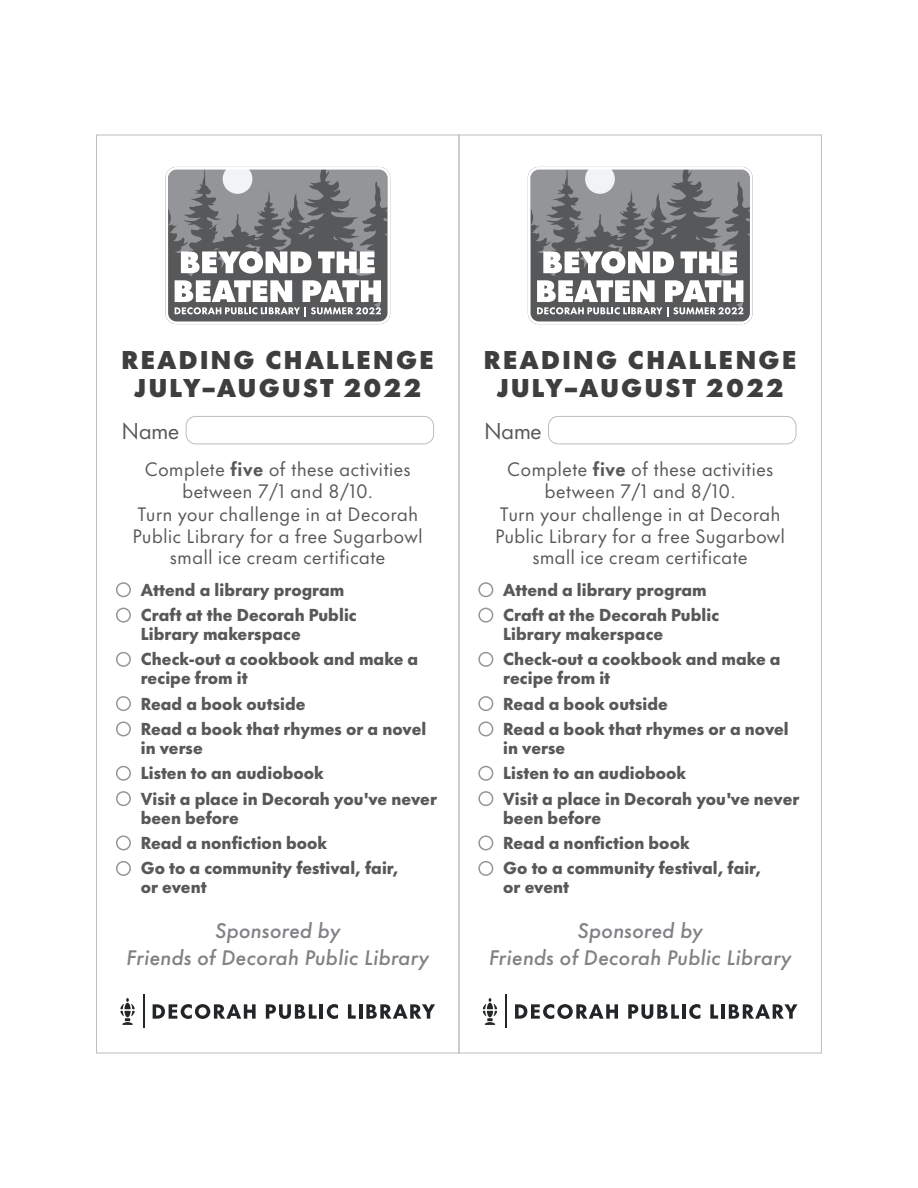
<style>
.page{position:relative;width:918px;height:1188px;background:#fff}
.page>*{position:absolute;margin:0;border:0;box-sizing:border-box;transform-origin:0 0}
.t1{font:900 23.85px/28.7px "Futura Now Headline";letter-spacing:.1em;color:#3e3e3f;text-align:center}
.t2{font:21.15px "Futura Now Headline";color:#57585a}
.t3{font:italic 500 19.5px/27px "Futura Now Headline";letter-spacing:.025em;color:#808285;text-align:center}
.t4{font:18px/21.9px "Futura Now Headline";letter-spacing:.035em;color:#57585a;text-align:center}
.t5{font:800 16.05px/25.5px "Futura Now Headline";letter-spacing:.005em;color:#57585a}
.s1{font-weight:700}
</style>
<div class="page">
<svg style="left:116px;top:582px;width:15px;height:15px"></svg>
<svg style="left:116px;top:608px;width:15px;height:15px"></svg>
<svg style="left:116px;top:652px;width:15px;height:15px"></svg>
<svg style="left:116px;top:696px;width:15px;height:15px"></svg>
<svg style="left:116px;top:721px;width:15px;height:15px"></svg>
<svg style="left:116px;top:766px;width:15px;height:15px"></svg>
<svg style="left:116px;top:791px;width:15px;height:15px"></svg>
<svg style="left:116px;top:835px;width:15px;height:15px"></svg>
<svg style="left:116px;top:861px;width:15px;height:15px"></svg>
<svg style="left:165px;top:167px;width:225px;height:157px"></svg>
<div style="left:186px;top:416px;width:248px;height:28px;border:1px solid #bcbdc0;border-radius:10px"></div>
<svg style="left:478px;top:582px;width:15px;height:15px"></svg>
<svg style="left:478px;top:608px;width:15px;height:15px"></svg>
<svg style="left:478px;top:652px;width:15px;height:15px"></svg>
<svg style="left:478px;top:696px;width:15px;height:15px"></svg>
<svg style="left:478px;top:721px;width:15px;height:15px"></svg>
<svg style="left:478px;top:766px;width:15px;height:15px"></svg>
<svg style="left:478px;top:791px;width:15px;height:15px"></svg>
<svg style="left:478px;top:835px;width:15px;height:15px"></svg>
<svg style="left:478px;top:861px;width:15px;height:15px"></svg>
<svg style="left:528px;top:167px;width:225px;height:157px"></svg>
<div style="left:548px;top:416px;width:248px;height:28px;border:1px solid #bcbdc0;border-radius:10px"></div>
<svg style="left:120px;top:998px;width:15px;height:27px"></svg>
<svg style="left:153px;top:1004px;width:103px;height:15px"></svg>
<svg style="left:266px;top:1004px;width:51px;height:15px"></svg>
<hr style="left:320px;top:1004px;width:3px;height:15px;background:#232628">
<svg style="left:327px;top:1004px;width:11px;height:15px"></svg>
<svg style="left:348px;top:1004px;width:8px;height:15px"></svg>
<hr style="left:359px;top:1004px;width:3px;height:15px;background:#232628">
<svg style="left:366px;top:1004px;width:69px;height:15px"></svg>
<hr style="left:143px;top:995px;width:2px;height:33px;background:#232628">
<svg style="left:483px;top:998px;width:14px;height:27px"></svg>
<svg style="left:515px;top:1004px;width:103px;height:15px"></svg>
<svg style="left:628px;top:1004px;width:51px;height:15px"></svg>
<hr style="left:682px;top:1004px;width:4px;height:15px;background:#232628">
<svg style="left:689px;top:1004px;width:11px;height:15px"></svg>
<svg style="left:710px;top:1004px;width:8px;height:15px"></svg>
<hr style="left:721px;top:1004px;width:4px;height:15px;background:#232628">
<svg style="left:729px;top:1004px;width:69px;height:15px"></svg>
<hr style="left:505px;top:995px;width:2px;height:33px;background:#232628">
<h1 class="t1" style="left:122px;top:343px;width:314px">READING CHALLENGE<br>JULY–AUGUST 2022</h1>
<h2 class="t2" style="left:122px;top:414px;width:59px">Name</h2>
<p class="t4" style="left:133px;top:457px;width:291px">Complete <span class="s1">five</span> of these activities between 7/1 and 8/10.<br>Turn your challenge in at Decorah<br>Public Library for a free Sugarbowl small ice cream certificate</p>
<p class="t5" style="left:141px;top:575px;width:218px">Attend a library program<br>Craft at the Decorah Public</p>
<p class="t5" style="left:141px;top:620px;width:279px">Library makerspace<br>Check-out a cookbook and make a</p>
<p class="t5" style="left:141px;top:664px;width:287px">recipe from it<br>Read a book outside<br>Read a book that rhymes or a novel</p>
<p class="t5" style="left:141px;top:734px;width:298px">in verse<br>Listen to an audiobook<br>Visit a place in Decorah you've never</p>
<p class="t5" style="left:141px;top:803px;width:259px">been before<br>Read a nonfiction book<br>Go to a community festival, fair,</p>
<p class="t5" style="left:141px;top:873px;width:68px">or event</p>
<p class="t3" style="left:127px;top:916px;width:304px">Sponsored by<br>Friends of Decorah Public Library</p>
<h1 class="t1" style="left:484px;top:343px;width:314px">READING CHALLENGE<br>JULY–AUGUST 2022</h1>
<h2 class="t2" style="left:484px;top:414px;width:59px">Name</h2>
<p class="t4" style="left:495px;top:457px;width:291px">Complete <span class="s1">five</span> of these activities between 7/1 and 8/10.<br>Turn your challenge in at Decorah<br>Public Library for a free Sugarbowl small ice cream certificate</p>
<p class="t5" style="left:503px;top:575px;width:218px">Attend a library program<br>Craft at the Decorah Public</p>
<p class="t5" style="left:503px;top:620px;width:279px">Library makerspace<br>Check-out a cookbook and make a</p>
<p class="t5" style="left:503px;top:664px;width:287px">recipe from it<br>Read a book outside<br>Read a book that rhymes or a novel</p>
<p class="t5" style="left:503px;top:734px;width:298px">in verse<br>Listen to an audiobook<br>Visit a place in Decorah you've never</p>
<p class="t5" style="left:503px;top:803px;width:259px">been before<br>Read a nonfiction book<br>Go to a community festival, fair,</p>
<p class="t5" style="left:503px;top:873px;width:68px">or event</p>
<p class="t3" style="left:489px;top:916px;width:304px">Sponsored by<br>Friends of Decorah Public Library</p>
</div>
